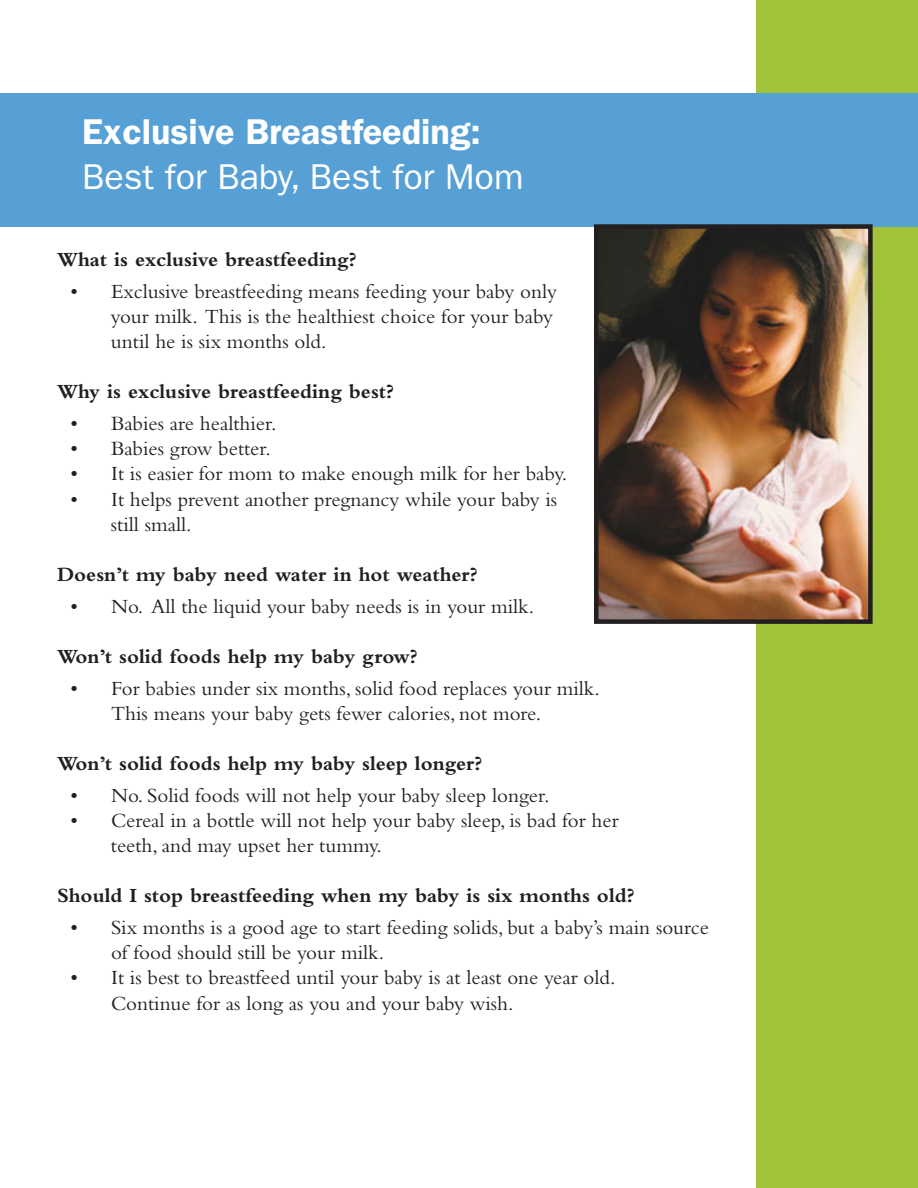
<style>
.page{position:relative;width:918px;height:1188px;background:#fff}
.page>*{position:absolute;margin:0;border:0;box-sizing:border-box;transform-origin:0 0}
.t1{font:600 36px "ITC Franklin Gothic Std";color:#fff}
.t2{font:36px "ITC Franklin Gothic Std";color:#fff}
.t3{font:21px/25.2px "Bembo Std";color:#231f20}
.t4{font:700 21px "Bembo Std";color:#231f20}
</style>
<div class="page">
<div style="left:756px;top:0;width:162px;height:1188px;background:#a1c43a"></div>
<div style="left:0;top:94px;width:918px;height:133px;background:#56a0d5"></div>
<img style="left:599px;top:229px;width:269px;height:390px">
<div style="left:594px;top:224px;width:279px;height:400px;border:4px solid #231f20"></div>
<h1 class="t1" style="left:82px;top:110px;width:400px">Exclusive Breastfeeding:</h1>
<h1 class="t2" style="left:82px;top:156px;width:443px">Best for Baby, Best for Mom</h1>
<p class="t4" style="left:57px;top:248px;width:301px">What is exclusive breastfeeding?</p>
<p class="t3" style="left:111px;top:278px;width:448px;text-indent:-40px">• Exclusive breastfeeding means feeding your baby only your milk. This is the healthiest choice for your baby until he is six months old.</p>
<p class="t4" style="left:57px;top:380px;width:338px">Why is exclusive breastfeeding best?</p>
<p class="t3" style="left:70px;top:410px;width:208px">• Babies are healthier.</p>
<p class="t3" style="left:70px;top:436px;width:202px">• Babies grow better.</p>
<p class="t3" style="left:70px;top:461px;width:498px">• It is easier for mom to make enough milk for her baby.</p>
<p class="t3" style="left:111px;top:486px;width:448px;text-indent:-40px">• It helps prevent another pregnancy while your baby is still small.</p>
<p class="t4" style="left:57px;top:563px;width:422px">Doesn’t my baby need water in hot weather?</p>
<p class="t3" style="left:70px;top:593px;width:465px">• No. All the liquid your baby needs is in your milk.</p>
<p class="t4" style="left:57px;top:645px;width:362px">Won’t solid foods help my baby grow?</p>
<p class="t3" style="left:111px;top:675px;width:490px;text-indent:-41px">• For babies under six months, solid food replaces your milk.<br>This means your baby gets fewer calories, not more.</p>
<p class="t4" style="left:57px;top:752px;width:427px">Won’t solid foods help my baby sleep longer?</p>
<p class="t3" style="left:70px;top:782px;width:481px">• No. Solid foods will not help your baby sleep longer.</p>
<p class="t3" style="left:111px;top:807px;width:509px;text-indent:-40px">• Cereal in a bottle will not help your baby sleep, is bad for her teeth, and may upset her tummy.</p>
<p class="t4" style="left:57px;top:884px;width:579px">Should I stop breastfeeding when my baby is six months old?</p>
<p class="t3" style="left:111px;top:914px;width:599px;text-indent:-41px">• Six months is a good age to start feeding solids, but a baby’s main source of food should still be your milk.</p>
<p class="t3" style="left:111px;top:965px;width:506px;text-indent:-41px">• It is best to breastfeed until your baby is at least one year old.<br>Continue for as long as you and your baby wish.</p>
</div>
